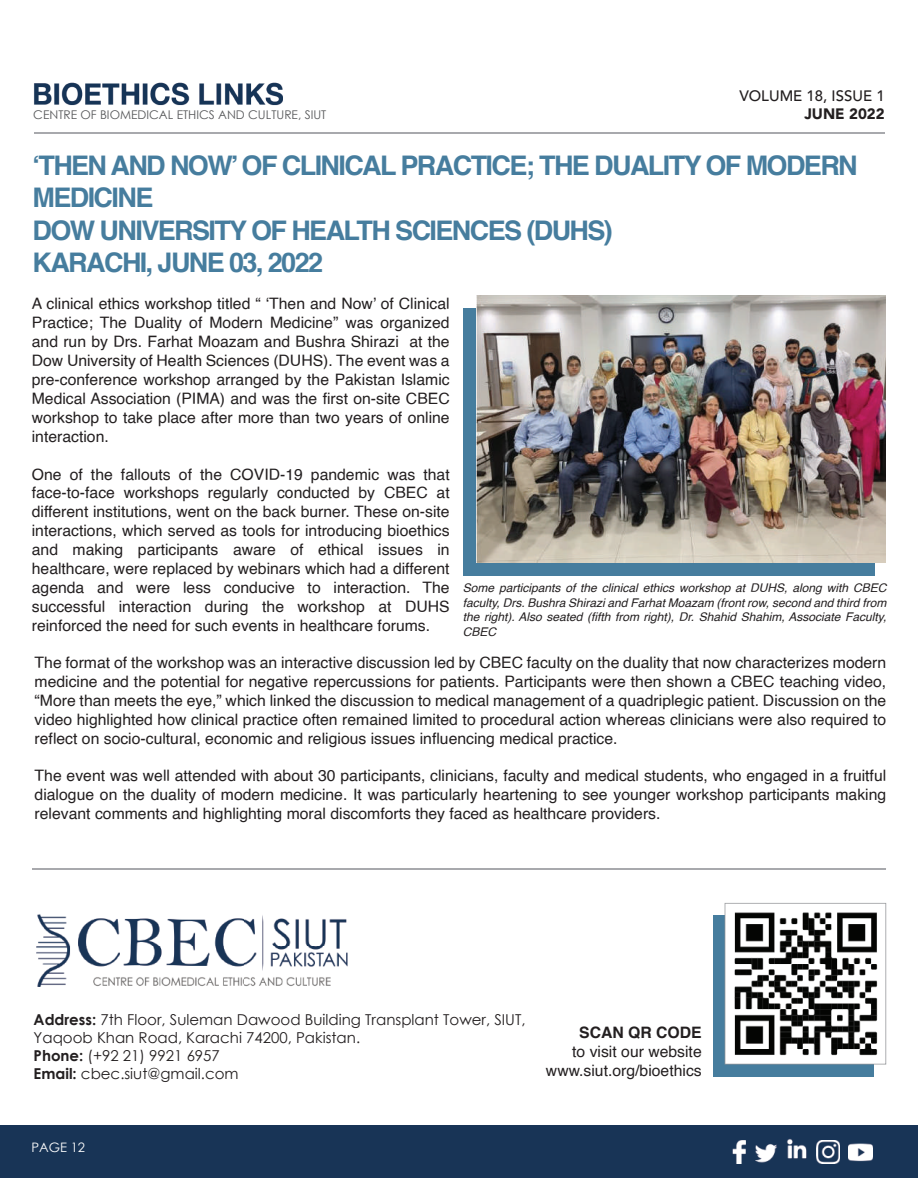
<style>
.page{position:relative;width:918px;height:1188px;background:#fff}
.page>*{position:absolute;margin:0;border:0;box-sizing:border-box;transform-origin:0 0}
.t1{font:700 27px/32.4px "Helvetica";letter-spacing:-.06em;color:#467d9e}
.t2{font:15.75px/18.9px "Helvetica";color:#231f20;text-align:justify}
.t3{font:700 15.75px "Helvetica";color:#231f20}
.t4{font:15px/18px "Century Gothic";color:#231f20}
.t5{font:500 15px "Avenir";color:#231f20}
.t6{font:900 15px "Avenir";color:#231f20}
.t7{font:13.05px "Century Gothic";color:#fff}
.t8{font:italic 12px/14.4px "Helvetica";color:#231f20;text-align:justify}
.t9{font:12px "Century Gothic";color:#57585a}
.s1{font-weight:700}
</style>
<div class="page">
<hr style="left:32px;top:868px;width:854px;height:1px;background:#a8a9ad">
<div style="left:713px;top:915px;width:160px;height:161px;background:#467d9e"></div>
<svg style="left:725px;top:903px;width:161px;height:161px"></svg>
<img style="left:733px;top:911px;width:145px;height:145px">
<img style="left:37px;top:914px;width:311px;height:73px">
<div style="left:0;top:1125px;width:918px;height:52px;background:#183456"></div>
<img style="left:849px;top:1143px;width:23px;height:19px">
<img style="left:756px;top:1144px;width:20px;height:19px">
<img style="left:787px;top:1139px;width:20px;height:20px">
<img style="left:816px;top:1140px;width:24px;height:24px">
<img style="left:732px;top:1141px;width:14px;height:23px">
<hr style="left:34px;top:132px;width:851px;height:2px;background:#a8a9ad">
<img style="left:34px;top:82px;width:249px;height:24px">
<div style="left:463px;top:308px;width:411px;height:267px;background:#467d9e"></div>
<img style="left:477px;top:295px;width:408px;height:267px">
<p class="t9" style="left:33px;top:110px;width:295px">CENTRE OF BIOMEDICAL ETHICS AND CULTURE, SIUT</p>
<p class="t5" style="left:739px;top:90px;width:147px">VOLUME 18, ISSUE 1</p>
<p class="t6" style="left:804px;top:105px;width:82px">JUNE 2022</p>
<h1 class="t1" style="left:33px;top:152px;width:827px">‘THEN AND NOW’ OF CLINICAL PRACTICE; THE DUALITY OF MODERN<br>MEDICINE<br>DOW UNIVERSITY OF HEALTH SCIENCES (DUHS)<br>KARACHI, JUNE 03, 2022</h1>
<p class="t2" style="left:32px;top:296px;width:419px">A clinical ethics workshop titled “ ‘Then and Now’ of Clinical Practice; The Duality of Modern Medicine” was organized and run by Drs. Farhat Moazam and Bushra Shirazi at the Dow University of Health Sciences (DUHS). The event was a pre-conference workshop arranged by the Pakistan Islamic Medical Association (PIMA) and was the first on-site CBEC workshop to take place after more than two years of online interaction.</p>
<p class="t2" style="left:32px;top:466px;width:419px">One of the fallouts of the COVID-19 pandemic was that face-to-face workshops regularly conducted by CBEC at different institutions, went on the back burner. These on-site interactions, which served as tools for introducing bioethics and making participants aware of ethical issues in healthcare, were replaced by webinars which had a different agenda and were less conducive to interaction. The successful interaction during the workshop at DUHS reinforced the need for such events in healthcare forums.</p>
<p class="t8" style="left:463px;top:582px;width:425px">Some participants of the clinical ethics workshop at DUHS, along with CBEC faculty, Drs. Bushra Shirazi and Farhat Moazam (front row, second and third from the right). Also seated (fifth from right), Dr. Shahid Shahim, Associate Faculty, CBEC</p>
<p class="t2" style="left:35px;top:654px;width:853px">The format of the workshop was an interactive discussion led by CBEC faculty on the duality that now characterizes modern medicine and the potential for negative repercussions for patients. Participants were then shown a CBEC teaching video, “More than meets the eye,” which linked the discussion to medical management of a quadriplegic patient. Discussion on the video highlighted how clinical practice often remained limited to procedural action whereas clinicians were also required to reflect on socio-cultural, economic and religious issues influencing medical practice.</p>
<p class="t2" style="left:35px;top:768px;width:853px">The event was well attended with about 30 participants, clinicians, faculty and medical students, who engaged in a fruitful dialogue on the duality of modern medicine. It was particularly heartening to see younger workshop participants making relevant comments and highlighting moral discomforts they faced as healthcare providers.</p>
<p class="t4" style="left:34px;top:1012px;width:494px"><span class="s1">Address:</span> 7th Floor, Suleman Dawood Building Transplant Tower, SIUT, Yaqoob Khan Road, Karachi 74200, Pakistan.<br><span class="s1">Phone:</span> (+92 21) 9921 6957<br><span class="s1">Email:</span> cbec.siut@gmail.com</p>
<p class="t3" style="left:579px;top:1026px;width:124px">SCAN QR CODE</p>
<p class="t2" style="left:546px;top:1043px;width:157px;text-align:right">to visit our website www.siut.org/bioethics</p>
<p class="t7" style="left:31px;top:1142px;width:55px">PAGE 12</p>
</div>
